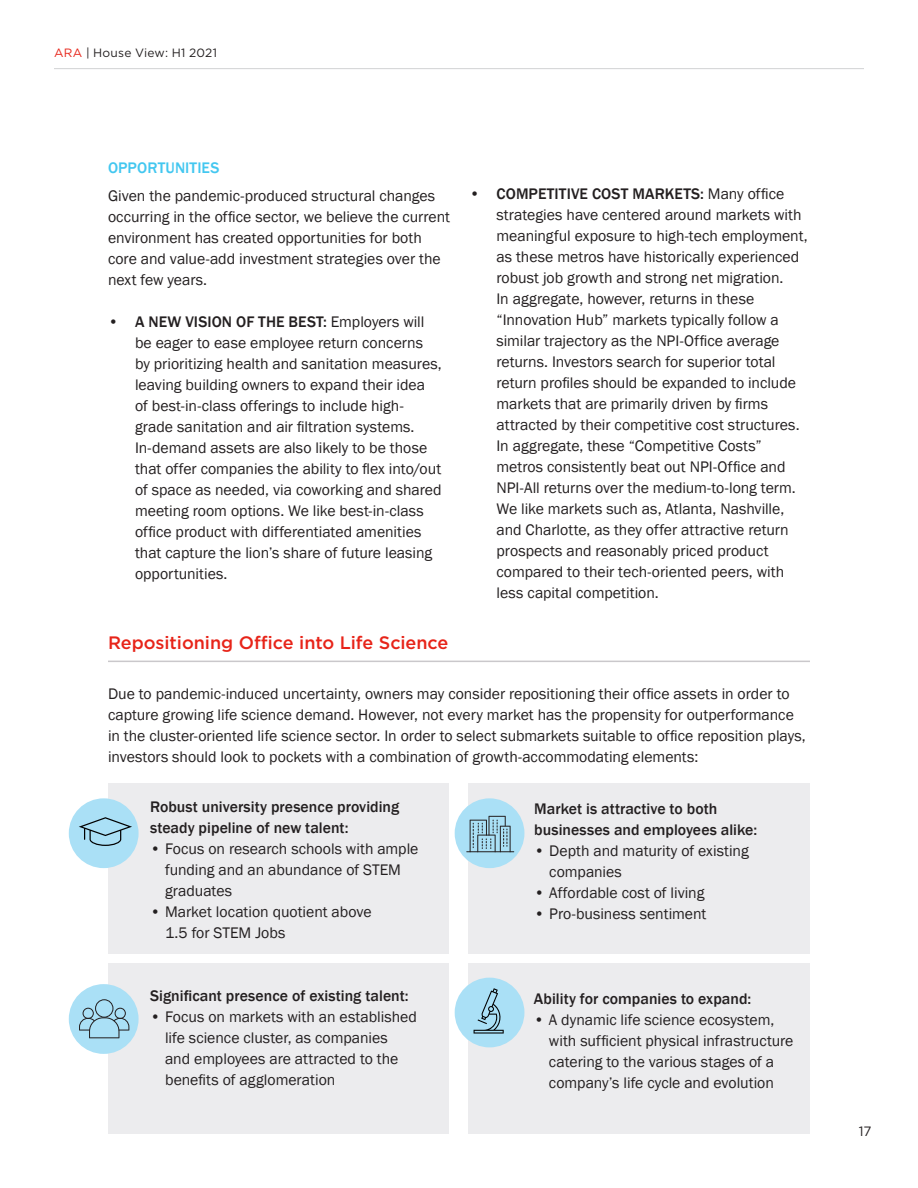
<style>
.page{position:relative;width:918px;height:1188px;background:#fff}
.page>*{position:absolute;margin:0;border:0;box-sizing:border-box;transform-origin:0 0}
.t1{font:500 18px "Gotham";letter-spacing:-.005em;color:#e72419}
.t2{font:15.75px/21px "Franklin Gothic";color:#231f20}
.t3{font:500 15.75px/21px "Franklin Gothic";color:#231f20}
.t4{font:500 15.75px "Franklin Gothic";letter-spacing:.005em;color:#43c7f0}
.t5{font:13.5px "Gotham";color:#231f20}
.t6{font:12px "Gotham";letter-spacing:.015em;color:#231f20}
.s1{color:#e72419}
.s2{font-weight:500}
</style>
<div class="page">
<div style="left:109px;top:783px;width:340px;height:171px;background:#ececee"></div>
<div style="left:109px;top:963px;width:340px;height:171px;background:#ececee"></div>
<div style="left:468px;top:783px;width:342px;height:171px;background:#ececee"></div>
<div style="left:468px;top:963px;width:342px;height:171px;background:#ececee"></div>
<hr style="left:108px;top:661px;width:702px;height:1px;background:#cac8cb">
<div style="left:69px;top:798px;width:70px;height:70px;background:#aae0f6;border-radius:50%"></div>
<svg style="left:79px;top:817px;width:53px;height:29px"></svg>
<div style="left:69px;top:984px;width:70px;height:70px;background:#aae0f6;border-radius:50%"></div>
<div style="left:455px;top:978px;width:69px;height:69px;background:#aae0f6;border-radius:50%"></div>
<svg style="left:474px;top:988px;width:30px;height:46px"></svg>
<svg style="left:79px;top:999px;width:50px;height:39px"></svg>
<div style="left:455px;top:798px;width:69px;height:70px;background:#aae0f6;border-radius:50%"></div>
<svg style="left:470px;top:816px;width:41px;height:35px"></svg>
<hr style="left:466px;top:851px;width:48px;height:1px;background:#231f20">
<hr style="left:54px;top:68px;width:810px;height:1px;background:#d1d2d4">
<p class="t6" style="left:54px;top:45px;width:165px"><span class="s1">ARA</span> | House View: H1 2021</p>
<p class="t4" style="left:108px;top:158px;width:113px">OPPORTUNITIES</p>
<p class="t2" style="left:108px;top:185px;width:344px">Given the pandemic-produced structural changes occurring in the office sector, we believe the current environment has created opportunities for both core and value-add investment strategies over the next few years.</p>
<p class="t2" style="left:135px;top:311px;width:308px;text-indent:-27px"><span class="s2">• A NEW VISION OF THE BEST:</span> Employers will be eager to ease employee return concerns by prioritizing health and sanitation measures, leaving building owners to expand their idea of best-in-class offerings to include high&shy;grade sanitation and air filtration systems.<br>In-demand assets are also likely to be those that offer companies the ability to flex into/out of space as needed, via coworking and shared meeting room options. We like best-in-class office product with differentiated amenities that capture the lion’s share of future leasing opportunities.</p>
<p class="t2" style="left:496px;top:184px;width:313px;text-indent:-27px"><span class="s2">• COMPETITIVE COST MARKETS:</span> Many office strategies have centered around markets with meaningful exposure to high-tech employment, as these metros have historically experienced robust job growth and strong net migration.<br>In aggregate, however, returns in these “Innovation Hub” markets typically follow a similar trajectory as the NPI-Office average returns. Investors search for superior total return profiles should be expanded to include markets that are primarily driven by firms attracted by their competitive cost structures.<br>In aggregate, these “Competitive Costs” metros consistently beat out NPI-Office and NPI-All returns over the medium-to-long term.<br>We like markets such as, Atlanta, Nashville, and Charlotte, as they offer attractive return prospects and reasonably priced product compared to their tech-oriented peers, with less capital competition.</p>
<p class="t1" style="left:108px;top:630px;width:342px">Repositioning Office into Life Science</p>
<p class="t2" style="left:108px;top:684px;width:699px">Due to pandemic-induced uncertainty, owners may consider repositioning their office assets in order to capture growing life science demand. However, not every market has the propensity for outperformance in the cluster-oriented life science sector. In order to select submarkets suitable to office reposition plays, investors should look to pockets with a combination of growth-accommodating elements:</p>
<p class="t3" style="left:150px;top:796px;width:251px">Robust university presence providing steady pipeline of new talent:</p>
<p class="t2" style="left:150px;top:838px;width:270px">• Focus on research schools with ample</p>
<p class="t2" style="left:165px;top:859px;width:237px">funding and an abundance of STEM</p>
<p class="t2" style="left:165px;top:880px;width:69px">graduates</p>
<p class="t2" style="left:150px;top:901px;width:223px">• Market location quotient above</p>
<p class="t2" style="left:165px;top:922px;width:122px">1.5 for STEM Jobs</p>
<p class="t3" style="left:534px;top:798px;width:185px">Market is attractive to both</p>
<p class="t3" style="left:534px;top:819px;width:225px">businesses and employees alike:</p>
<p class="t2" style="left:534px;top:840px;width:216px">• Depth and maturity of existing</p>
<p class="t2" style="left:549px;top:861px;width:74px">companies</p>
<p class="t2" style="left:534px;top:882px;width:172px">• Affordable cost of living</p>
<p class="t2" style="left:534px;top:903px;width:174px">• Pro-business sentiment</p>
<p class="t3" style="left:150px;top:985px;width:260px">Significant presence of existing talent:</p>
<p class="t2" style="left:150px;top:1006px;width:268px">• Focus on markets with an established</p>
<p class="t2" style="left:165px;top:1027px;width:224px">life science cluster, as companies</p>
<p class="t2" style="left:165px;top:1048px;width:235px">and employees are attracted to the</p>
<p class="t2" style="left:165px;top:1069px;width:172px">benefits of agglomeration</p>
<p class="t3" style="left:534px;top:988px;width:219px">Ability for companies to expand:</p>
<p class="t2" style="left:534px;top:1009px;width:242px">• A dynamic life science ecosystem,</p>
<p class="t2" style="left:549px;top:1030px;width:246px">with sufficient physical infrastructure</p>
<p class="t2" style="left:549px;top:1051px;width:227px">catering to the various stages of a</p>
<p class="t2" style="left:549px;top:1072px;width:227px">company’s life cycle and evolution</p>
<p class="t5" style="left:859px;top:1123px;width:14px">17</p>
</div>
